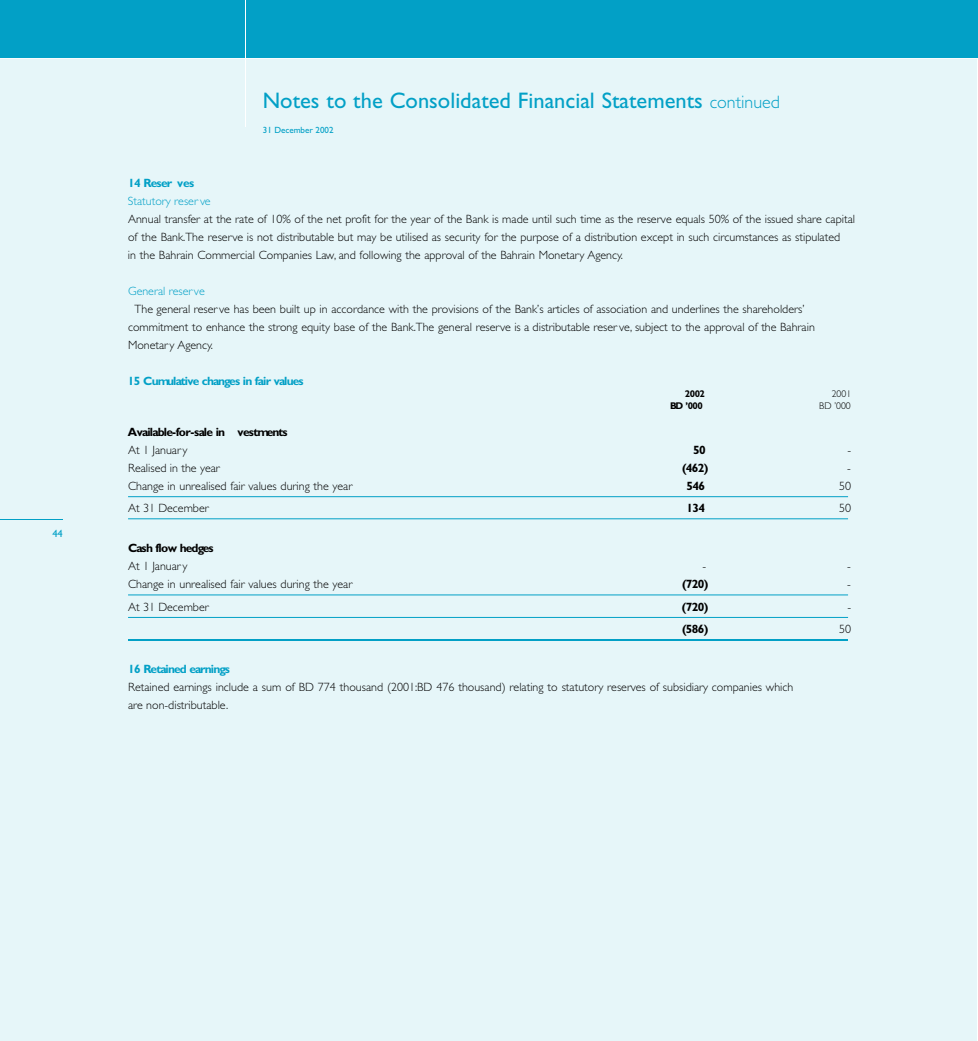
<style>
.page{position:relative;width:978px;height:1041px;background:#fff}
.page>*{position:absolute;margin:0;border:0;box-sizing:border-box;transform-origin:0 0}
.t1{font:22.5px "Gill Sans";color:#02a0c6}
.t2{font:300 12px/18px "Gill Sans";color:#000}
.t3{font:700 12px "Gill Sans";color:#000}
.t4{font:700 12px "Gill Sans";color:#02a0c6}
.t5{font:300 12px "Gill Sans";color:#02a0c6}
.t6{font:10.5px "Gill Sans";color:#02a0c6}
.t7{font:700 9.75px "Gill Sans";color:#000}
.t8{font:300 9.75px "Gill Sans";color:#000}
.t9{font:9px "Gill Sans";color:#02a0c6}
.s1{font-weight:300;font-size:18px}
</style>
<div class="page">
<div style="left:0;top:0;width:977px;height:1041px;background:#e6f6f9"></div>
<div style="left:0;top:0;width:978px;height:58px;background:#02a0c6"></div>
<hr style="left:245px;top:0;width:1px;height:126px;background:#fff">
<hr style="left:0;top:519px;width:63px;height:1px;background:#02a0c6">
<hr style="left:128px;top:496px;width:720px;height:1px;background:#02a0c6">
<hr style="left:128px;top:519px;width:720px;height:1px;background:#02a0c6">
<hr style="left:128px;top:595px;width:720px;height:1px;background:#02a0c6">
<hr style="left:128px;top:617px;width:720px;height:1px;background:#02a0c6">
<hr style="left:128px;top:639px;width:720px;height:1px;background:#02a0c6">
<p class="t6" style="left:52px;top:530px;width:12px">44</p>
<h1 class="t1" style="left:263px;top:92px;width:519px">Notes to the Consolidated Financial Statements <span class="s1">continued</span></h1>
<p class="t9" style="left:263px;top:127px;width:72px">31 December 2002</p>
<p class="t4" style="left:128px;top:179px;width:67px">14 Reser ves</p>
<p class="t5" style="left:128px;top:197px;width:84px">Statutory reser ve</p>
<p class="t2" style="left:128px;top:211px;width:729px">Annual transfer at the rate of 10% of the net profit for the year of the Bank is made until such time as the reserve equals 50% of the issued share capital of the Bank.The reserve is not distributable but may be utilised as security for the purpose of a distribution except in such circumstances as stipulated<br>in the Bahrain Commercial Companies Law, and following the approval of the Bahrain Monetary Agency.</p>
<p class="t5" style="left:128px;top:287px;width:78px">General reser ve</p>
<p class="t2" style="left:128px;top:301px;width:688px;text-indent:7px">The general reser ve has been built up in accordance with the provisions of the Bank’s articles of association and underlines the shareholders’ commitment to enhance the strong equity base of the Bank.The general reserve is a distributable reser ve, subject to the approval of the Bahrain<br>Monetary Agency.</p>
<p class="t4" style="left:128px;top:377px;width:177px">15 Cumulative changes in fair values</p>
<p class="t7" style="left:685px;top:390px;width:21px">2002</p>
<p class="t8" style="left:832px;top:390px;width:21px">2001</p>
<p class="t7" style="left:670px;top:402px;width:34px">BD ’000</p>
<p class="t8" style="left:819px;top:402px;width:33px">BD ’000</p>
<p class="t3" style="left:128px;top:428px;width:161px">Available-for-sale in vestments</p>
<p class="t2" style="left:128px;top:442px;width:61px">At 1 Januar y</p>
<p class="t3" style="left:693px;top:446px;width:13px">50</p>
<p class="t2" style="left:847px;top:442px;width:5px">-</p>
<p class="t2" style="left:128px;top:460px;width:93px">Realised in the year</p>
<p class="t3" style="left:682px;top:464px;width:27px">(462)</p>
<p class="t2" style="left:847px;top:460px;width:5px">-</p>
<p class="t2" style="left:128px;top:478px;width:226px">Change in unrealised fair values during the year</p>
<p class="t3" style="left:687px;top:482px;width:19px">546</p>
<p class="t2" style="left:839px;top:478px;width:13px">50</p>
<p class="t2" style="left:128px;top:500px;width:82px">At 31 December</p>
<p class="t3" style="left:686px;top:504px;width:19px">134</p>
<p class="t2" style="left:839px;top:500px;width:13px">50</p>
<p class="t3" style="left:128px;top:544px;width:87px">Cash flow hedges</p>
<p class="t2" style="left:128px;top:558px;width:61px">At 1 Januar y</p>
<p class="t2" style="left:702px;top:558px;width:5px">-</p>
<p class="t2" style="left:847px;top:558px;width:5px">-</p>
<p class="t2" style="left:128px;top:576px;width:226px">Change in unrealised fair values during the year</p>
<p class="t3" style="left:682px;top:580px;width:27px">(720)</p>
<p class="t2" style="left:847px;top:576px;width:5px">-</p>
<p class="t2" style="left:128px;top:599px;width:82px">At 31 December</p>
<p class="t3" style="left:682px;top:602px;width:27px">(720)</p>
<p class="t2" style="left:847px;top:599px;width:5px">-</p>
<p class="t3" style="left:682px;top:624px;width:27px">(586)</p>
<p class="t2" style="left:839px;top:621px;width:13px">50</p>
<p class="t4" style="left:128px;top:665px;width:103px">16 Retained earnings</p>
<p class="t2" style="left:128px;top:679px;width:667px">Retained earnings include a sum of BD 774 thousand (2001:BD 476 thousand) relating to statutory reserves of subsidiary companies which are non-distributable.</p>
</div>
